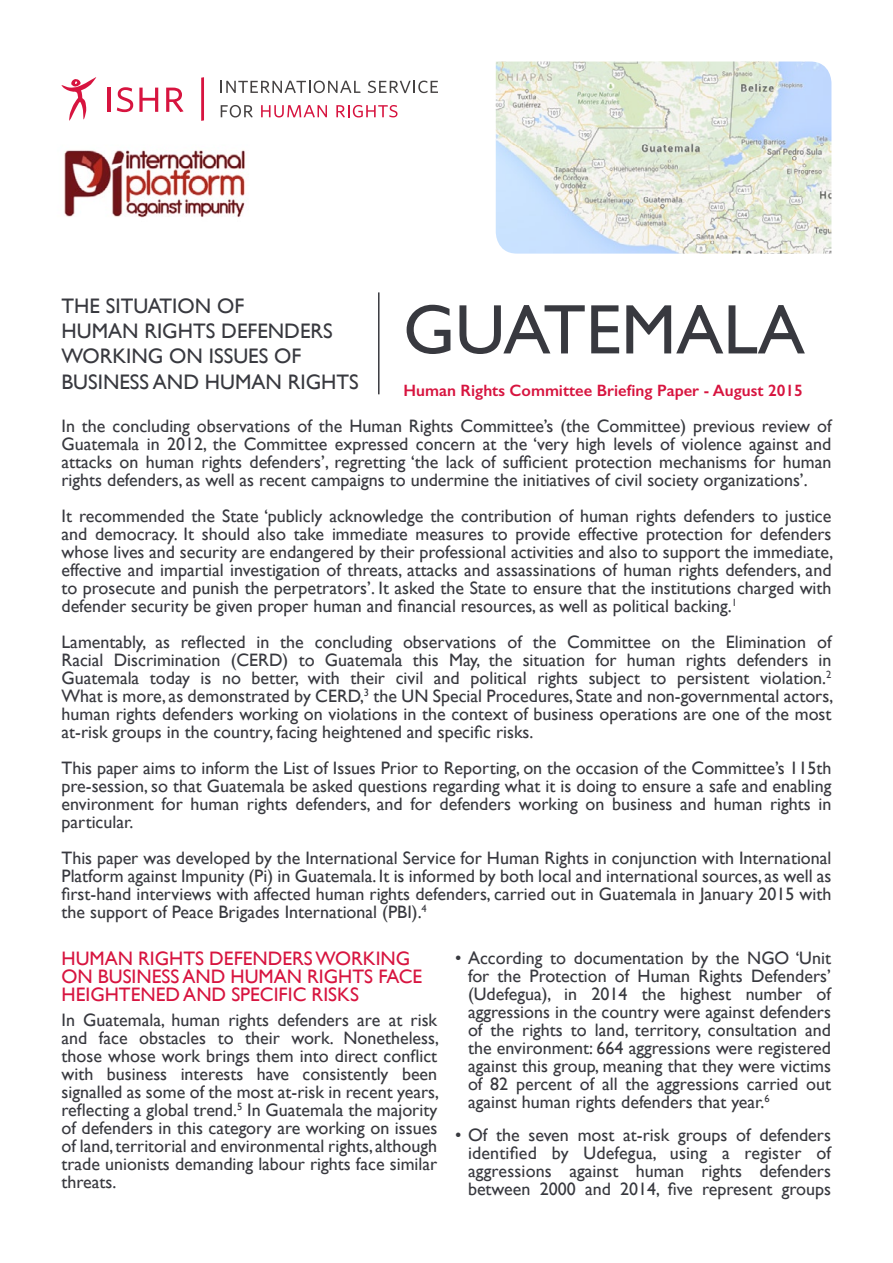
<style>
.page{position:relative;width:893px;height:1263px;background:#fff}
.page>*{position:absolute;margin:0;border:0;box-sizing:border-box;transform-origin:0 0}
.t1{font:70.5px "Gill Sans";color:#38393f}
.t2{font:21px/25.2px "Gill Sans";color:#38393f}
.t3{font:19.5px/18px "Gill Sans";color:#d7143f}
.t4{font:18px/18px "Gill Sans";color:#38393f;text-align:justify}
.t5{font:600 16.5px "Gill Sans";color:#d7143f}
</style>
<div class="page">
<svg style="left:221px;top:81px;width:140px;height:12px"></svg>
<svg style="left:368px;top:81px;width:70px;height:12px"></svg>
<svg style="left:221px;top:105px;width:32px;height:12px"></svg>
<svg style="left:261px;top:105px;width:66px;height:12px"></svg>
<svg style="left:336px;top:105px;width:61px;height:12px"></svg>
<svg style="left:201px;top:77px;width:3px;height:44px"></svg>
<hr style="left:108px;top:88px;width:3px;height:24px;background:#d7143f">
<svg style="left:117px;top:87px;width:16px;height:25px"></svg>
<svg style="left:139px;top:88px;width:19px;height:24px"></svg>
<svg style="left:166px;top:88px;width:18px;height:24px"></svg>
<svg style="left:62px;top:77px;width:34px;height:44px"></svg>
<img style="left:496px;top:62px;width:335px;height:192px">
<img style="left:64px;top:150px;width:181px;height:68px">
<hr style="left:378px;top:292px;width:2px;height:102px;background:#38393f">
<p class="t2" style="left:62px;top:294px;width:299px">THE SITUATION OF<br>HUMAN RIGHTS DEFENDERS<br>WORKING ON ISSUES OF<br>BUSINESS AND HUMAN RIGHTS</p>
<p class="t4" style="left:62px;top:417px;width:771px">In the concluding observations of the Human Rights Committee’s (the Committee) previous review of Guatemala in 2012, the Committee expressed concern at the ‘very high levels of violence against and attacks on human rights defenders’, regretting ‘the lack of sufficient protection mechanisms for human rights defenders, as well as recent campaigns to undermine the initiatives of civil society organizations’.</p>
<p class="t4" style="left:62px;top:507px;width:773px">It recommended the State ‘publicly acknowledge the contribution of human rights defenders to justice and democracy. It should also take immediate measures to provide effective protection for defenders whose lives and security are endangered by their professional activities and also to support the immediate, effective and impartial investigation of threats, attacks and assassinations of human rights defenders, and to prosecute and punish the perpetrators’. It asked the State to ensure that the institutions charged with defender security be given proper human and financial resources, as well as political backing.<sup>1</sup></p>
<p class="t4" style="left:61px;top:633px;width:773px">Lamentably, as reflected in the concluding observations of the Committee on the Elimination of Racial Discrimination (CERD) to Guatemala this May, the situation for human rights defenders in Guatemala today is no better, with their civil and political rights subject to persistent violation.<sup>2<br></sup>What is more, as demonstrated by CERD,<sup>3</sup> the UN Special Procedures, State and non-governmental actors, human rights defenders working on violations in the context of business operations are one of the most at-risk groups in the country, facing heightened and specific risks.</p>
<p class="t4" style="left:62px;top:759px;width:771px">This paper aims to inform the List of Issues Prior to Reporting, on the occasion of the Committee’s 115th pre-session, so that Guatemala be asked questions regarding what it is doing to ensure a safe and enabling environment for human rights defenders, and for defenders working on business and human rights in particular.</p>
<p class="t4" style="left:62px;top:849px;width:771px">This paper was developed by the International Service for Human Rights in conjunction with International Platform against Impunity (Pi) in Guatemala. It is informed by both local and international sources, as well as first-hand interviews with affected human rights defenders, carried out in Guatemala in January 2015 with the support of Peace Brigades International (PBI).<sup>4</sup></p>
<h1 class="t1" style="left:403px;top:289px;width:403px">GUATEMALA</h1>
<p class="t5" style="left:403px;top:380px;width:401px">Human Rights Committee Briefing Paper - August 2015</p>
<p class="t3" style="left:62px;top:950px;width:362px">HUMAN RIGHTS DEFENDERS WORKING<br>ON BUSINESS AND HUMAN RIGHTS FACE<br>HEIGHTENED AND SPECIFIC RISKS</p>
<p class="t4" style="left:62px;top:1011px;width:379px">In Guatemala, human rights defenders are at risk and face obstacles to their work. Nonetheless, those whose work brings them into direct conflict with business interests have consistently been signalled as some of the most at-risk in recent years, reflecting a global trend.<sup>5</sup> In Guatemala the majority of defenders in this category are working on issues of land, territorial and environmental rights, although trade unionists demanding labour rights face similar threats.</p>
<p class="t4" style="left:468px;top:949px;width:364px;text-indent:-13px">• According to documentation by the NGO ‘Unit for the Protection of Human Rights Defenders’ (Udefegua), in 2014 the highest number of aggressions in the country were against defenders of the rights to land, territory, consultation and the environment: 664 aggressions were registered against this group, meaning that they were victims of 82 percent of all the aggressions carried out against human rights defenders that year.<sup>6</sup></p>
<p class="t4" style="left:468px;top:1126px;width:364px;text-indent:-13px">• Of the seven most at-risk groups of defenders identified by Udefegua, using a register of aggressions against human rights defenders between 2000 and 2014, five represent groups</p>
</div>
